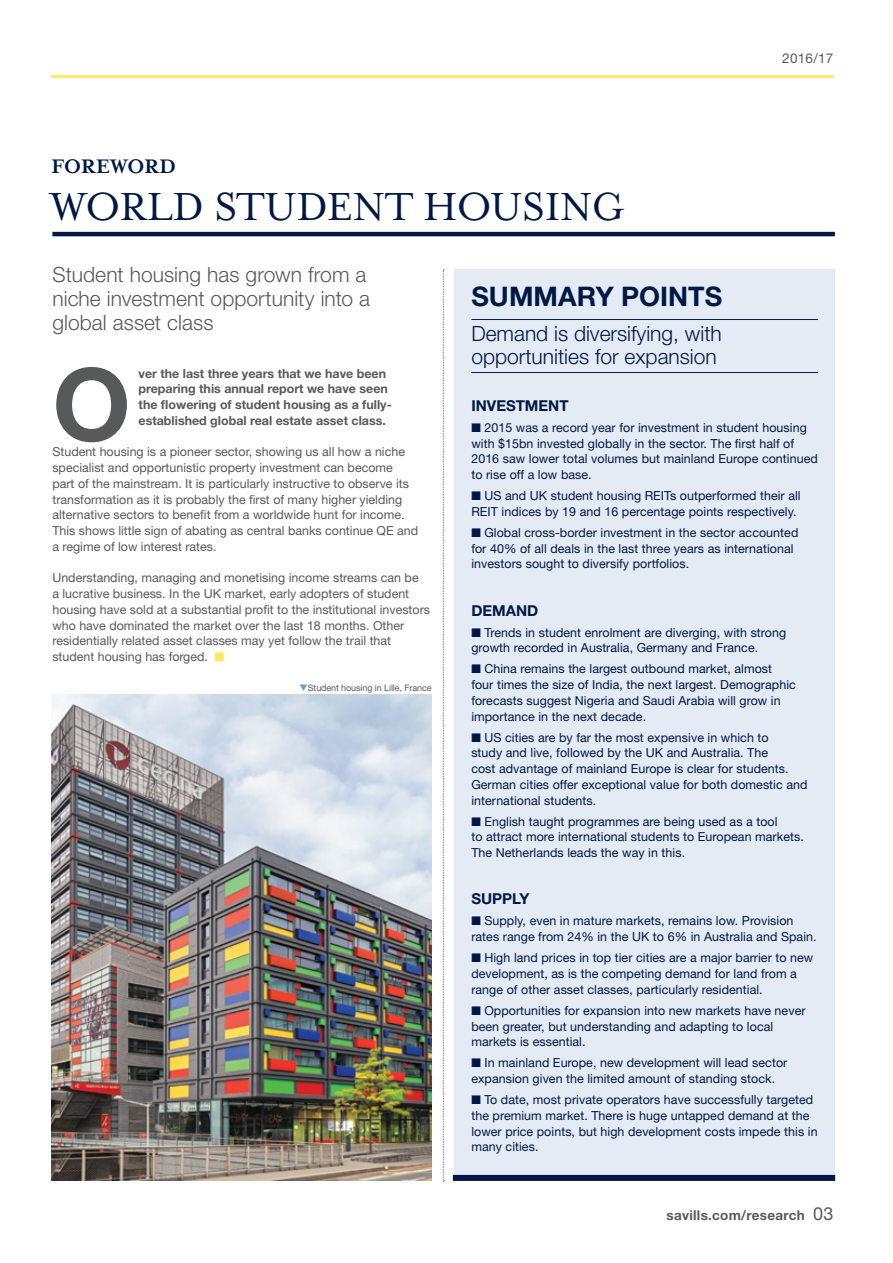
<style>
.page{position:relative;width:893px;height:1263px;background:#fff}
.page>*{position:absolute;margin:0;border:0;box-sizing:border-box;transform-origin:0 0}
.t1{font:700 100.65px "Helvetica Neue LT Std";color:#58595b}
.t2{font:45px "Mrs Eaves Roman";letter-spacing:-.01em;color:#001844}
.t3{font:700 27px "Helvetica Neue LT Std";letter-spacing:.005em;color:#001844}
.t4{font:700 22.5px "Mrs Eaves";letter-spacing:-.02em;color:#001844}
.t5{font:300 21px/24px "Helvetica Neue LT Std";color:#58595b}
.t6{font:300 21px/22.5px "Helvetica Neue LT Std";color:#001844}
.t7{font:700 15px "Helvetica Neue LT Std";color:#001844}
.t8{font:700 13.5px "Helvetica Neue LT Std";letter-spacing:.01em;color:#58595b}
.t9{font:13.5px "Helvetica Neue LT Std";letter-spacing:.02em;color:#58595b}
.t10{font:12.45px/15.8px "Helvetica Neue LT Std";letter-spacing:.005em;color:#001844}
.t11{font:12.45px/15.8px "Helvetica Neue LT Std";color:#58595b}
.t12{font:700 12.45px/15.8px "Helvetica Neue LT Std";color:#58595b}
.t13{font:9px "Helvetica Neue LT Std";letter-spacing:-.01em;color:#58595b}
.s1{color:#ffe850}
.s2{color:#739dd2}
.s3{font-weight:400;font-size:18px}
</style>
<div class="page">
<hr style="left:51px;top:75px;width:782px;height:3px;background:#ffe850">
<div style="left:454px;top:270px;width:381px;height:911px;background:#e5ebf5"></div>
<hr style="left:471px;top:319px;width:347px;height:1px;background:#001844">
<hr style="left:471px;top:372px;width:347px;height:1px;background:#001844">
<div style="left:453px;top:1175px;width:382px;height:6px;background:#001844"></div>
<hr style="left:52px;top:232px;width:783px;height:4px;background:#001844">
<svg style="left:443px;top:270px;width:1px;height:911px"></svg>
<img style="left:51px;top:694px;width:381px;height:487px">
<h3 class="t4" style="left:51px;top:153px;width:127px">FOREWORD</h3>
<h2 class="t2" style="left:51px;top:183px;width:575px">WORLD STUDENT HOUSING</h2>
<p class="t9" style="left:782px;top:50px;width:53px">2016/17</p>
<h3 class="t5" style="left:52px;top:262px;width:319px">Student housing has grown from a niche investment opportunity into a global asset class</h3>
<h1 class="t1" style="left:52px;top:342px;width:72px">O</h1>
<p class="t12" style="left:139px;top:365px;width:255px">ver the last three years that we have been preparing this annual report we have seen the flowering of student housing as a fully&shy;established global real estate asset class.</p>
<p class="t11" style="left:52px;top:444px;width:367px">Student housing is a pioneer sector, showing us all how a niche specialist and opportunistic property investment can become<br>part of the mainstream. It is particularly instructive to observe its transformation as it is probably the first of many higher yielding alternative sectors to benefit from a worldwide hunt for income.<br>This shows little sign of abating as central banks continue QE and a regime of low interest rates.</p>
<p class="t11" style="left:52px;top:570px;width:379px">Understanding, managing and monetising income streams can be<br>a lucrative business. In the UK market, early adopters of student housing have sold at a substantial profit to the institutional investors who have dominated the market over the last 18 months. Other residentially related asset classes may yet follow the trail that student housing has forged. <span class="s1">■</span></p>
<p class="t13" style="left:299px;top:683px;width:134px"><span class="s2">❑</span>Student housing in Lille, France</p>
<h3 class="t3" style="left:471px;top:280px;width:249px">Summary points</h3>
<h3 class="t6" style="left:471px;top:322px;width:252px">Demand is diversifying, with opportunities for expansion</h3>
<p class="t7" style="left:471px;top:396px;width:99px">Investment</p>
<p class="t10" style="left:471px;top:419px;width:348px">■ 2015 was a record year for investment in student housing with $15bn invested globally in the sector. The first half of 2016 saw lower total volumes but mainland Europe continued to rise off a low base.</p>
<p class="t10" style="left:471px;top:488px;width:331px">■ US and UK student housing REITs outperformed their all<br>REIT indices by 19 and 16 percentage points respectively.</p>
<p class="t10" style="left:471px;top:524px;width:328px">■ Global cross-border investment in the sector accounted for 40% of all deals in the last three years as international investors sought to diversify portfolios.</p>
<p class="t7" style="left:471px;top:601px;width:66px">Demand</p>
<p class="t10" style="left:471px;top:624px;width:316px">■ Trends in student enrolment are diverging, with strong growth recorded in Australia, Germany and France.</p>
<p class="t10" style="left:471px;top:661px;width:326px">■ China remains the largest outbound market, almost four times the size of India, the next largest. Demographic forecasts suggest Nigeria and Saudi Arabia will grow in importance in the next decade.</p>
<p class="t10" style="left:471px;top:729px;width:338px">■ US cities are by far the most expensive in which to<br>study and live, followed by the UK and Australia. The<br>cost advantage of mainland Europe is clear for students.<br>German cities offer exceptional value for both domestic and international students.</p>
<p class="t10" style="left:471px;top:813px;width:334px">■ English taught programmes are being used as a tool<br>to attract more international students to European markets.<br>The Netherlands leads the way in this.</p>
<p class="t7" style="left:471px;top:890px;width:60px">Supply</p>
<p class="t10" style="left:471px;top:913px;width:347px">■ Supply, even in mature markets, remains low. Provision rates range from 24% in the UK to 6% in Australia and Spain.</p>
<p class="t10" style="left:471px;top:950px;width:343px">■ High land prices in top tier cities are a major barrier to new development, as is the competing demand for land from a range of other asset classes, particularly residential.</p>
<p class="t10" style="left:471px;top:1002px;width:336px">■ Opportunities for expansion into new markets have never been greater, but understanding and adapting to local markets is essential.</p>
<p class="t10" style="left:471px;top:1055px;width:318px">■ In mainland Europe, new development will lead sector expansion given the limited amount of standing stock.</p>
<p class="t10" style="left:471px;top:1091px;width:348px">■ To date, most private operators have successfully targeted the premium market. There is huge untapped demand at the lower price points, but high development costs impede this in many cities.</p>
<p class="t8" style="left:667px;top:1207px;width:168px">savills.com/research <span class="s3">03</span></p>
</div>
